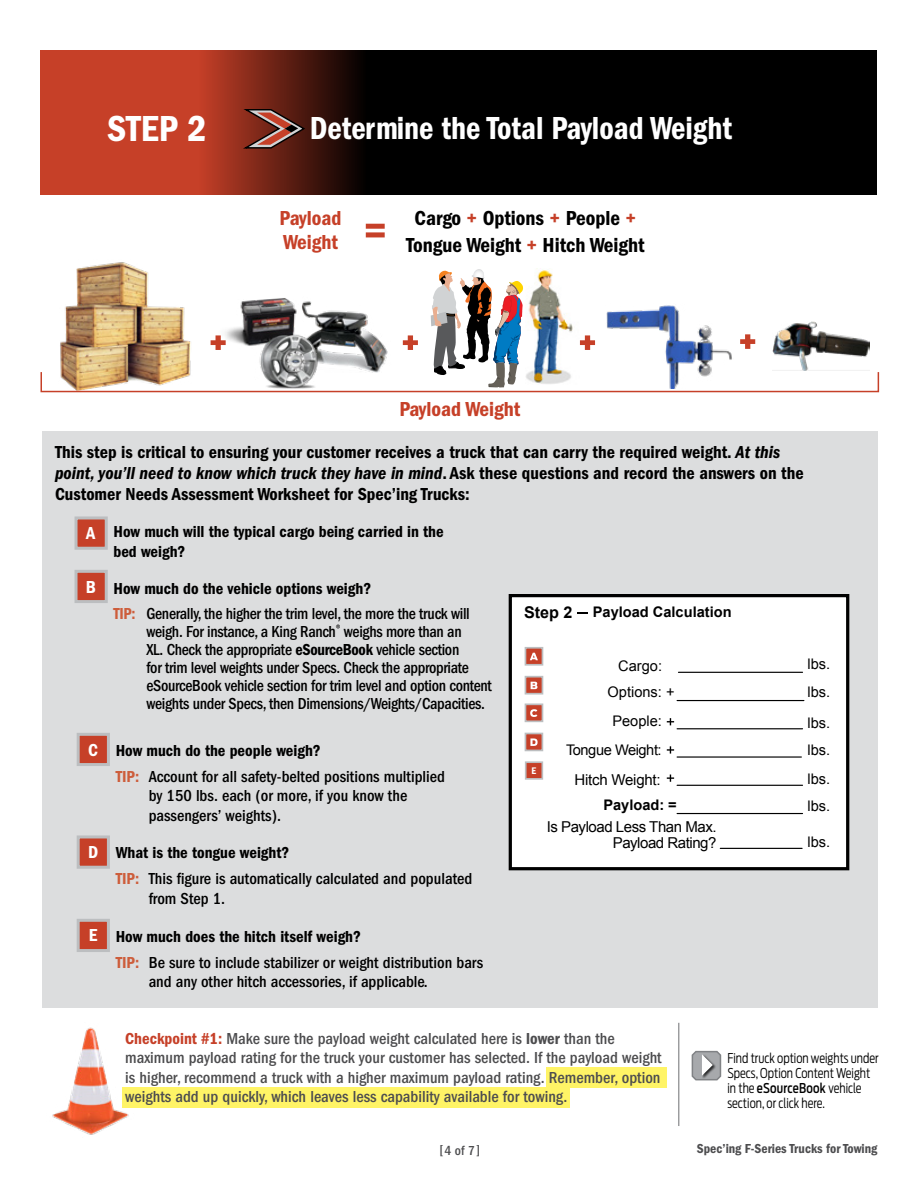
<style>
.page{position:relative;width:918px;height:1188px;background:#fff}
.page>*{position:absolute;margin:0;border:0;box-sizing:border-box;transform-origin:0 0}
.t1{font:37.5px "ITC Franklin Gothic Std Dm Cd";color:#fff}
.t2{font:33px "ITC Franklin Gothic Std Dm Cd";color:#fff;scale:.95 1}
.t3{font:21px/27px "ITC Franklin Gothic Std Dm Cd";color:#000;text-align:center}
.t4{font:21px/24px "ITC Franklin Gothic Std Dm Cd";color:#c64028}
.t5{font:18px "ITC Franklin Gothic Std Dm Cd";color:#000}
.t6{font:18px "ITC Franklin Gothic Std Dm Cd It";color:#000}
.t7{font:500 condensed 16.5px/18px "ITC Franklin Gothic Std";letter-spacing:-.02em;color:#000}
.t8{font:500 condensed 16.5px/19.5px "ITC Franklin Gothic Std";color:#4d4d4f}
.t9{font:500 condensed 16.5px/19.5px "ITC Franklin Gothic Std";color:#000}
.t10{font:16.5px/19.5px "ITC Franklin Gothic Std Dm Cd";color:#000}
.t11{font:700 16.2px "Arial";color:#000}
.t12{font:15px/16.5px "Arial";letter-spacing:-.03em;color:#000;text-align:right}
.t13{font:14.7px "Arial";letter-spacing:-.03em;color:#000}
.t14{font:14.55px/28.7px "Arial";color:#000;text-align:center}
.t15{font:700 14.55px "Arial";color:#000}
.t16{font:300 13.5px/15px "Ford Antenna Cond";color:#000;scale:.91 1}
.t17{font:13.5px "ITC Franklin Gothic Std Dm Cd";color:#4d4d4f}
.t18{font:500 condensed 13.5px "ITC Franklin Gothic Std";color:#4d4d4f}
.t19{font:9.9px "ITC Franklin Gothic Std Dm Cd";color:#fff}
.s1{color:#c64028}
.s2{font-family:"ITC Franklin Gothic Std Dm Cd It"}
.s3{font-family:"ITC Franklin Gothic Std Dm Cd"}
.s4{font-size:18px;color:#fff}
.s5{font-family:"ITC Franklin Gothic Std Dm Cd";font-weight:400;font-stretch:normal;color:#cd5d3b}
.s6{font-family:"ITC Franklin Gothic Std Dm Cd";font-weight:400;font-stretch:normal}
.s7{font-family:"ITC Franklin Gothic Std Dm Cd";font-weight:400;font-stretch:normal;color:#c64028}
.s8{font-weight:500}
</style>
<div class="page">
<img style="left:526px;top:268px;width:47px;height:116px">
<img style="left:225px;top:298px;width:61px;height:48px">
<img style="left:286px;top:298px;width:102px;height:73px">
<img style="left:255px;top:326px;width:72px;height:67px">
<img style="left:41px;top:262px;width:182px;height:131px">
<svg style="left:431px;top:269px;width:92px;height:118px"></svg>
<img style="left:606px;top:305px;width:126px;height:84px">
<div style="left:41px;top:50px;width:836px;height:145px;background:#000"></div>
<svg style="left:41px;top:50px;width:317px;height:145px;background:#99311e"></svg>
<div style="left:42px;top:431px;width:835px;height:577px;background:#dcddde"></div>
<svg style="left:366px;top:224px;width:19px;height:13px"></svg>
<div style="left:75px;top:516px;width:33px;height:34px;background:#c64028;border:3px solid #bcbec0"></div>
<div style="left:77px;top:733px;width:33px;height:33px;background:#c64028;border:3px solid #bcbec0"></div>
<div style="left:77px;top:919px;width:33px;height:33px;background:#c64028;border:3px solid #bcbec0"></div>
<div style="left:77px;top:835px;width:33px;height:34px;background:#c64028;border:3px solid #bcbec0"></div>
<div style="left:75px;top:570px;width:33px;height:33px;background:#c64028;border:3px solid #bcbec0"></div>
<svg style="left:403px;top:335px;width:15px;height:15px"></svg>
<svg style="left:580px;top:335px;width:15px;height:15px"></svg>
<svg style="left:740px;top:334px;width:15px;height:15px"></svg>
<div style="left:40px;top:371px;width:839px;height:21px;border:2px solid #c64028"></div>
<svg style="left:211px;top:335px;width:15px;height:15px"></svg>
<img style="left:772px;top:322px;width:98px;height:49px">
<div style="left:509px;top:594px;width:340px;height:276px;background:#fff;border:3px solid #000"></div>
<hr style="left:677px;top:813px;width:126px;height:1px;background:#000">
<hr style="left:677px;top:785px;width:126px;height:1px;background:#000">
<hr style="left:677px;top:756px;width:124px;height:2px;background:#000">
<hr style="left:677px;top:728px;width:126px;height:1px;background:#000">
<hr style="left:678px;top:672px;width:125px;height:1px;background:#000">
<hr style="left:677px;top:700px;width:127px;height:1px;background:#000">
<svg style="left:525px;top:676px;width:18px;height:19px"></svg>
<svg style="left:531px;top:682px;width:6px;height:7px"></svg>
<div style="left:525px;top:647px;width:18px;height:19px;background:#c64028;border:2px solid #bcbec0"></div>
<svg style="left:530px;top:653px;width:8px;height:7px"></svg>
<div style="left:525px;top:704px;width:18px;height:18px;background:#c64028;border:2px solid #bcbec0"></div>
<svg style="left:530px;top:709px;width:7px;height:8px"></svg>
<div style="left:525px;top:733px;width:18px;height:18px;background:#c64028;border:2px solid #bcbec0"></div>
<svg style="left:530px;top:738px;width:8px;height:8px"></svg>
<svg style="left:667px;top:718px;width:7px;height:7px"></svg>
<svg style="left:667px;top:746px;width:7px;height:8px"></svg>
<svg style="left:667px;top:775px;width:7px;height:7px"></svg>
<svg style="left:578px;top:612px;width:10px;height:2px"></svg>
<hr style="left:720px;top:848px;width:82px;height:1px;background:#000">
<div style="left:525px;top:761px;width:18px;height:19px;background:#c64028;border:2px solid #bcbec0"></div>
<img style="left:52px;top:1027px;width:77px;height:108px">
<svg style="left:691px;top:1050px;width:31px;height:31px"></svg>
<div style="left:546px;top:1067px;width:120px;height:20px;background:#fff466"></div>
<div style="left:122px;top:1087px;width:447px;height:21px;background:#fff466"></div>
<hr style="left:679px;top:1023px;width:1px;height:103px;background:#6d6e71">
<svg style="left:240px;top:108px;width:67px;height:41px;background:#793b2f"></svg>
<h1 class="t1" style="left:107px;top:107px;width:101px">STEP 2</h1>
<h2 class="t2" style="left:310px;top:109px;width:446px">Determine the Total Payload Weight</h2>
<p class="t4" style="left:280px;top:206px;width:63px">Payload<br>Weight</p>
<p class="t3" style="left:406px;top:204px;width:240px">Cargo <span class="s1">+</span> Options <span class="s1">+</span> People <span class="s1">+<br></span>Tongue Weight <span class="s1">+</span> Hitch Weight</p>
<p class="t4" style="left:399px;top:397px;width:122px">Payload Weight</p>
<p class="t5" style="left:55px;top:442px;width:727px">This step is critical to ensuring your customer receives a truck that can carry the required weight. <span class="s2">At this</span></p>
<p class="t6" style="left:55px;top:463px;width:750px">point, you’ll need to know which truck they have in mind<span class="s3">. Ask these questions and record the answers on the</span></p>
<p class="t5" style="left:55px;top:484px;width:416px">Customer Needs Assessment Worksheet for Spec’ing Trucks:</p>
<p class="t10" style="left:114px;top:522px;width:332px;text-indent:-27px"><span class="s4">A</span> How much will the typical cargo being carried in the bed weigh?</p>
<p class="t10" style="left:86px;top:579px;width:287px"><span class="s4">B</span> How much do the vehicle options weigh?</p>
<p class="t7" style="left:147px;top:604px;width:347px;text-indent:-33px"><span class="s5">TIP:</span> Generally, the higher the trim level, the more the truck will weigh. For instance, a King Ranch<sup>®</sup> weighs more than an<br>XL. Check the appropriate <span class="s6">eSourceBook</span> vehicle section<br>for trim level weights under Specs. Check the appropriate eSourceBook vehicle section for trim level and option content weights under Specs, then Dimensions/Weights/Capacities.</p>
<p class="t10" style="left:88px;top:740px;width:234px"><span class="s4">C</span> How much do the people weigh?</p>
<p class="t9" style="left:149px;top:767px;width:298px;text-indent:-33px"><span class="s5">TIP:</span> Account for all safety-belted positions multiplied by 150 lbs. each (or more, if you know the passengers’ weights).</p>
<p class="t10" style="left:88px;top:843px;width:203px"><span class="s4">D</span> What is the tongue weight?</p>
<p class="t9" style="left:149px;top:869px;width:325px;text-indent:-33px"><span class="s5">TIP:</span> This figure is automatically calculated and populated from Step 1.</p>
<p class="t10" style="left:89px;top:926px;width:274px"><span class="s4">E</span> How much does the hitch itself weigh?</p>
<p class="t9" style="left:149px;top:953px;width:336px;text-indent:-33px"><span class="s5">TIP:</span> Be sure to include stabilizer or weight distribution bars and any other hitch accessories, if applicable.</p>
<p class="t11" style="left:524px;top:602px;width:50px">Step 2</p>
<p class="t15" style="left:593px;top:602px;width:140px">Payload Calculation</p>
<p class="t14" style="left:618px;top:651px;width:45px">Cargo:</p>
<p class="t14" style="left:807px;top:650px;width:24px">lbs.</p>
<p class="t14" style="left:608px;top:678px;width:69px">Options: +<br>People:</p>
<p class="t14" style="left:807px;top:678px;width:24px">lbs.</p>
<p class="t14" style="left:807px;top:708px;width:24px">lbs.</p>
<p class="t19" style="left:532px;top:765px;width:6px">E</p>
<p class="t13" style="left:566px;top:740px;width:97px">Tongue Weight:</p>
<p class="t12" style="left:575px;top:772px;width:88px">Hitch Weight:</p>
<p class="t14" style="left:807px;top:735px;width:24px">lbs.</p>
<p class="t14" style="left:807px;top:765px;width:24px">lbs.</p>
<p class="t15" style="left:603px;top:795px;width:75px">Payload: =</p>
<p class="t14" style="left:808px;top:792px;width:24px">lbs.</p>
<p class="t14" style="left:808px;top:828px;width:24px">lbs.</p>
<p class="t12" style="left:547px;top:819px;width:171px">Is Payload Less Than Max.<br>Payload Rating?</p>
<p class="t8" style="left:125px;top:1029px;width:538px"><span class="s7">Checkpoint #1:</span> Make sure the payload weight calculated here is <span class="s6">lower</span> than the maximum payload rating for the truck your customer has selected. If the payload weight is higher, recommend a truck with a higher maximum payload rating. Remember, option weights add up quickly, which leaves less capability available for towing.</p>
<p class="t16" style="left:728px;top:1049px;width:168px">Find truck option weights under<br>Specs, Option Content Weight in the <span class="s8">eSourceBook</span> vehicle section, or click here.</p>
<p class="t18" style="left:439px;top:1143px;width:42px">[4 of 7]</p>
<p class="t17" style="left:697px;top:1141px;width:182px">Spec’ing F-Series Trucks for Towing</p>
</div>
